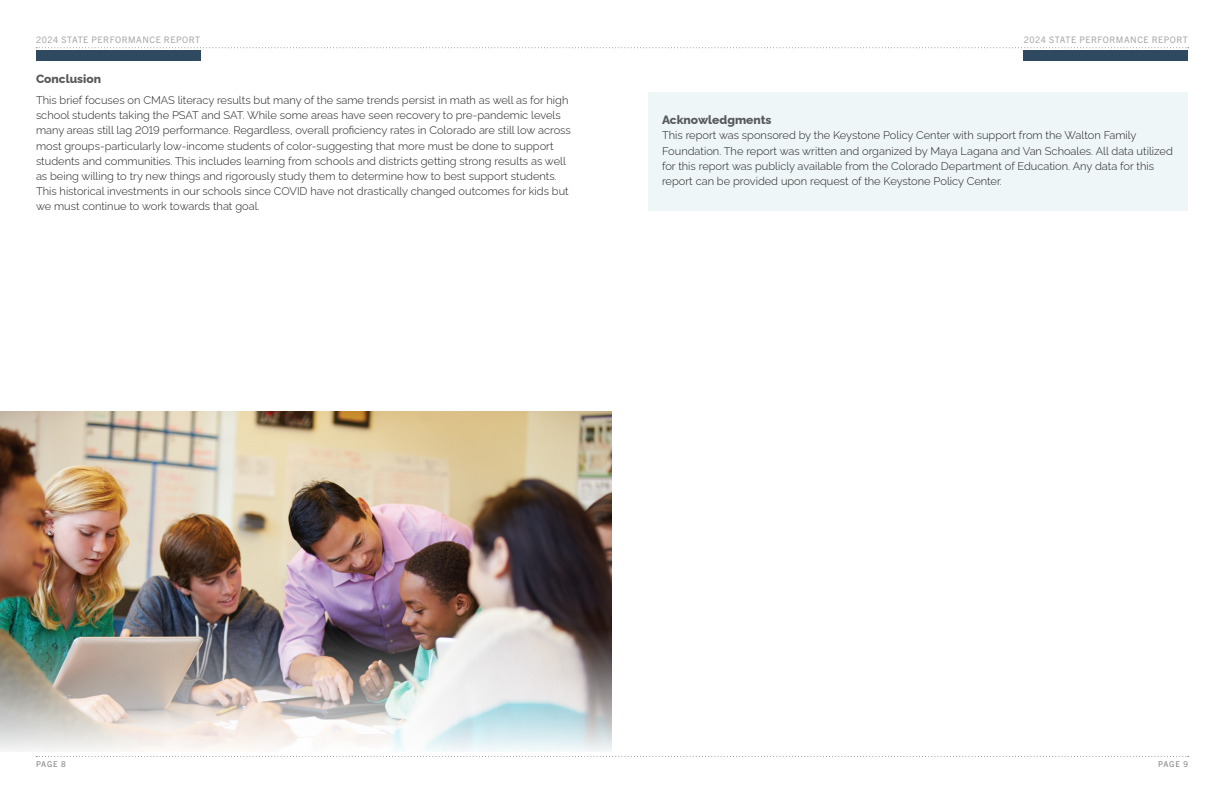
<style>
.page{position:relative;width:1224px;height:792px;background:#fff}
.page>*{position:absolute;margin:0;border:0;box-sizing:border-box;transform-origin:0 0}
.t1{font:800 12px "Raleway";color:#57585a}
.t2{font:300 11.1px/15.2px "Raleway";color:#231f20}
.t3{font:9px "Trade Gothic Next LT Pro";letter-spacing:.06em;color:#a8a9ad}
.t4{font:8px "Trade Gothic Next LT Pro";letter-spacing:.09em;color:#808285}
</style>
<div class="page">
<div style="left:36px;top:50px;width:165px;height:10px;background:#2f4a60"></div>
<div style="left:1023px;top:50px;width:165px;height:10px;background:#2f4a60"></div>
<svg style="left:36px;top:47px;width:1153px;height:1px"></svg>
<svg style="left:36px;top:756px;width:1153px;height:1px"></svg>
<div style="left:648px;top:92px;width:540px;height:118px;background:#eef6f7"></div>
<img style="left:0;top:412px;width:612px;height:217px">
<img style="left:0;top:629px;width:612px;height:122px">
<p class="t3" style="left:36px;top:33px;width:166px">2024 STATE PERFORMANCE REPORT</p>
<p class="t3" style="left:1024px;top:33px;width:166px">2024 STATE PERFORMANCE REPORT</p>
<p class="t1" style="left:36px;top:69px;width:67px">Conclusion</p>
<p class="t2" style="left:36px;top:91px;width:536px">This brief focuses on CMAS literacy results but many of the same trends persist in math as well as for high school students taking the PSAT and SAT. While some areas have seen recovery to pre-pandemic levels many areas still lag 2019 performance. Regardless, overall proficiency rates in Colorado are still low across most groups-particularly low-income students of color-suggesting that more must be done to support students and communities. This includes learning from schools and districts getting strong results as well as being willing to try new things and rigorously study them to determine how to best support students.<br>This historical investments in our schools since COVID have not drastically changed outcomes for kids but we must continue to work towards that goal.</p>
<p class="t1" style="left:662px;top:111px;width:111px">Acknowledgments</p>
<p class="t2" style="left:662px;top:127px;width:512px">This report was sponsored by the Keystone Policy Center with support from the Walton Family Foundation. The report was written and organized by Maya Lagana and Van Schoales. All data utilized for this report was publicly available from the Colorado Department of Education. Any data for this report can be provided upon request of the Keystone Policy Center.</p>
<p class="t4" style="left:36px;top:758px;width:31px">PAGE 8</p>
<p class="t4" style="left:1158px;top:758px;width:31px">PAGE 9</p>
</div>
